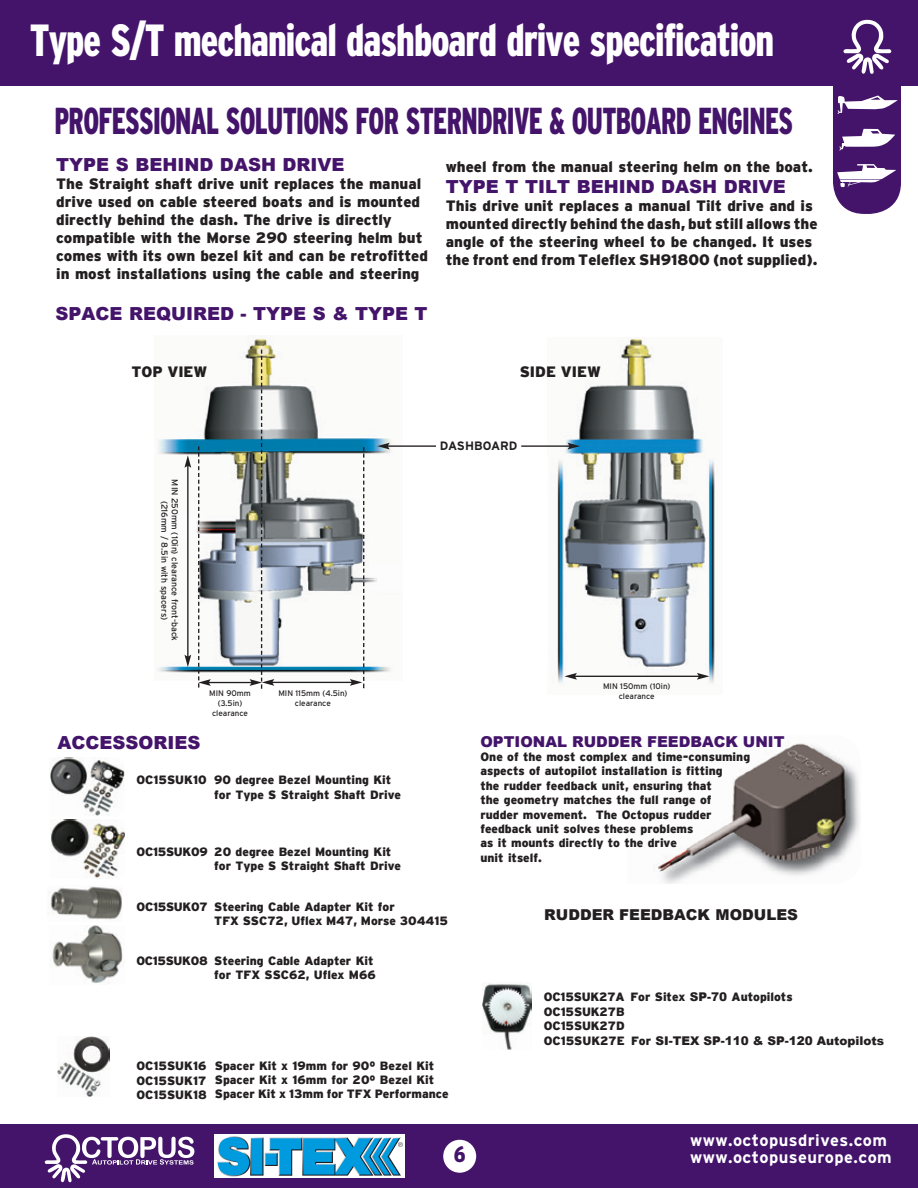
<style>
.page{position:relative;width:918px;height:1188px;background:#fff}
.page>*{position:absolute;margin:0;border:0;box-sizing:border-box;transform-origin:0 0}
.t1{font:900 condensed 45px "Interstate";letter-spacing:-.025em;color:#fff;scale:.88 1}
.t2{font:900 condensed 37.5px "Interstate";letter-spacing:-.025em;color:#44146b;scale:.75 1}
.t3{font:900 condensed 22.5px "Interstate";color:#44146b}
.t4{font:900 18px "Arial";color:#44146b}
.t5{font:700 16.5px/16.5px "Interstate";color:#fff}
.t6{font:900 15px/18px "Interstate";color:#231f20}
.t7{font:900 15px "Arial";color:#44146b}
.t8{font:900 15px "Arial";color:#231f20}
.t9{font:700 12.15px "Interstate";color:#231f20}
.t10{font:900 12px/14.4px "Interstate";color:#231f20}
.t11{font:900 12px "Arial";color:#231f20}
.t12{font:900 12px "Interstate";letter-spacing:-.02em;color:#231f20}
.t13{font:900 12px "Interstate";letter-spacing:-.025em;color:#231f20}
.t14{font:8.7px/10.5px "Interstate";color:#231f20;text-align:center}
.t15{font:8.1px/9.8px "Interstate";color:#231f20;text-align:center}
.s1{font-family:"Arial"}
.s2{font-family:"Interstate"}
</style>
<div class="page">
<img style="left:157px;top:335px;width:234px;height:346px">
<img style="left:557px;top:337px;width:158px;height:346px">
<hr style="left:187px;top:465px;width:2px;height:192px;background:#231f20">
<svg style="left:184px;top:455px;width:7px;height:13px"></svg>
<svg style="left:184px;top:655px;width:7px;height:12px"></svg>
<hr style="left:575px;top:676px;width:124px;height:1px;background:#231f20">
<svg style="left:564px;top:673px;width:13px;height:7px"></svg>
<svg style="left:697px;top:673px;width:12px;height:7px"></svg>
<hr style="left:272px;top:682px;width:80px;height:1px;background:#231f20">
<svg style="left:350px;top:447px;width:14px;height:241px"></svg>
<hr style="left:208px;top:682px;width:44px;height:1px;background:#231f20">
<svg style="left:198px;top:446px;width:13px;height:242px"></svg>
<svg style="left:250px;top:350px;width:24px;height:339px"></svg>
<hr style="left:387px;top:445px;width:49px;height:2px;background:#231f20">
<svg style="left:377px;top:443px;width:13px;height:6px"></svg>
<hr style="left:521px;top:445px;width:49px;height:2px;background:#231f20">
<svg style="left:568px;top:443px;width:12px;height:6px"></svg>
<div style="left:0;top:0;width:918px;height:85px;background:#44146b"></div>
<div style="left:0;top:1125px;width:918px;height:63px;background:#44146b"></div>
<svg style="left:45px;top:1134px;width:149px;height:48px"></svg>
<div style="left:443px;top:1140px;width:33px;height:33px;background:#fff;border-radius:50%"></div>
<div style="left:833px;top:10px;width:68px;height:204px;background:#44146b;border-radius:31px"></div>
<svg style="left:837px;top:96px;width:61px;height:18px"></svg>
<svg style="left:839px;top:129px;width:56px;height:21px"></svg>
<svg style="left:837px;top:164px;width:59px;height:23px"></svg>
<svg style="left:844px;top:20px;width:47px;height:54px"></svg>
<img style="left:50px;top:757px;width:74px;height:59px">
<img style="left:58px;top:1036px;width:52px;height:60px">
<img style="left:51px;top:819px;width:74px;height:60px">
<img style="left:48px;top:886px;width:74px;height:34px">
<img style="left:49px;top:926px;width:74px;height:59px">
<img style="left:483px;top:982px;width:49px;height:68px">
<img style="left:654px;top:743px;width:206px;height:141px">
<img style="left:215px;top:1134px;width:190px;height:44px">
<h1 class="t1" style="left:30px;top:15px;width:848px">TYPE S/T MECHANICAL DASHBOARD DRIVE SPECIFICATION</h1>
<h2 class="t2" style="left:55px;top:100px;width:986px">PROFESSIONAL SOLUTIONS FOR STERNDRIVE &amp; OUTBOARD ENGINES</h2>
<h3 class="t4" style="left:56px;top:152px;width:290px">TYPE S BEHIND DASH DRIVE</h3>
<p class="t6" style="left:56px;top:175px;width:373px">The Straight shaft drive unit replaces the manual drive used on cable steered boats and is mounted directly behind the dash. The drive is directly compatible with the Morse 290 steering helm but comes with its own bezel kit and can be retrofitted in most installations using the cable and steering</p>
<p class="t6" style="left:446px;top:157px;width:368px">wheel from the manual steering helm on the boat.</p>
<h3 class="t4" style="left:446px;top:174px;width:342px">TYPE T TILT BEHIND DASH DRIVE</h3>
<p class="t6" style="left:446px;top:197px;width:373px">This drive unit replaces a manual Tilt drive and is mounted directly behind the dash, but still allows the angle of the steering wheel to be changed. It uses the front end from Teleflex SH91800 (not supplied).</p>
<h3 class="t4" style="left:55px;top:301px;width:212px">SPACE REQUIRED - TYPE</h3>
<h3 class="t4" style="left:313px;top:301px;width:57px">S &amp; TYPE</h3>
<h3 class="t4" style="left:415px;top:301px;width:14px">T</h3>
<p class="t6" style="left:131px;top:362px;width:78px">TOP VIEW</p>
<p class="t6" style="left:520px;top:362px;width:83px">SIDE VIEW</p>
<p class="t14" style="left:180px;top:479px;width:163px;rotate:90deg">MIN 250mm (10in) clearance front-back (216mm / 8.5in with spacers)</p>
<p class="t9" style="left:440px;top:439px;width:79px">DASHBOARD</p>
<p class="t15" style="left:209px;top:689px;width:43px">MIN 90mm (3.5in) clearance</p>
<p class="t15" style="left:603px;top:681px;width:69px">MIN 150mm (10in)</p>
<p class="t15" style="left:278px;top:689px;width:70px">MIN 115mm (4.5in)</p>
<p class="t15" style="left:619px;top:691px;width:38px">clearance</p>
<p class="t15" style="left:295px;top:698px;width:38px">clearance</p>
<h3 class="t4" style="left:57px;top:730px;width:28px">ACCESSORIES</h3>
<p class="t10" style="left:137px;top:773px;width:72px">OC15SUK10</p>
<p class="t10" style="left:214px;top:773px;width:188px">90 degree Bezel Mounting Kit for Type S Straight Shaft Drive</p>
<p class="t10" style="left:214px;top:844px;width:188px">20 degree Bezel Mounting Kit for Type S Straight Shaft Drive</p>
<p class="t10" style="left:214px;top:899px;width:235px">Steering Cable Adapter Kit for<br>TFX SSC72, Uflex M47, Morse 304415</p>
<p class="t10" style="left:214px;top:953px;width:163px">Steering Cable Adapter Kit for TFX SSC62, Uflex M66</p>
<p class="t12" style="left:137px;top:845px;width:73px">OC15SUK09</p>
<p class="t12" style="left:137px;top:900px;width:73px">OC15SUK07</p>
<p class="t13" style="left:137px;top:954px;width:73px">OC15SUK08</p>
<p class="t10" style="left:137px;top:1059px;width:72px;text-align:justify">OC15SUK16<br>OC15SUK17<br>OC15SUK18</p>
<p class="t10" style="left:215px;top:1058px;width:235px">Spacer Kit x 19mm for 90º Bezel Kit<br>Spacer Kit x 16mm for 20º Bezel Kit<br>Spacer Kit x 13mm for tFX Performance</p>
<h3 class="t3" style="left:454px;top:1142px;width:13px">6</h3>
<p class="t7" style="left:480px;top:730px;width:12px">OPTIO</p>
<p class="t7" style="left:533px;top:730px;width:25px">NALRUDDERFEEDBAC</p>
<p class="t7" style="left:725px;top:730px;width:51px">K UNIT</p>
<p class="t10" style="left:480px;top:749px;width:271px">One of the most complex and time-consuming aspects of autopilot installation is fitting<br>the rudder feedback unit, ensuring that<br>the geometry matches the full range of rudder movement. The Octopus rudder feedback unit solves these problems<br>as it mounts directly to the drive<br>unit itself.</p>
<p class="t8" style="left:544px;top:904px;width:12px">RUDDERFEEDBAC</p>
<p class="t8" style="left:698px;top:904px;width:45px">K MODULES</p>
<p class="t10" style="left:544px;top:990px;width:82px;text-align:justify">OC15SUK27A OC15SUK27B OC15SUK27D OC15SUK27E</p>
<p class="t10" style="left:630px;top:990px;width:164px">For Sitex <span class="s1">SP-70</span> Autopilots</p>
<p class="t11" style="left:631px;top:1032px;width:255px"><span class="s2">For</span> SI-TEX SP-110 &amp; SP-120 AUTOPILOTS</p>
<h3 class="t5" style="left:690px;top:1132px;width:203px">www.octopusdrives.com www.octopuseurope.com</h3>
</div>
